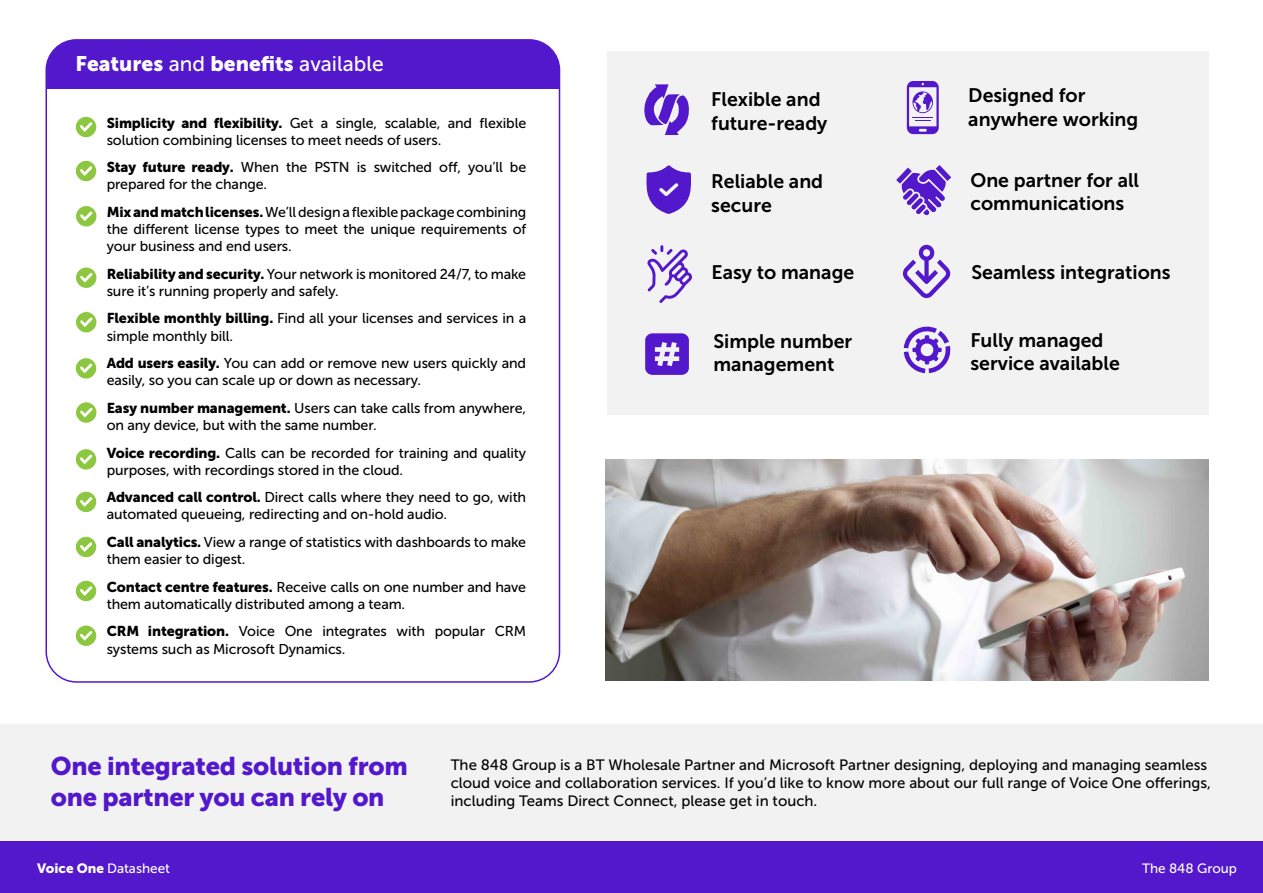
<style>
.page{position:relative;width:1263px;height:893px;background:#fff}
.page>*{position:absolute;margin:0;border:0;box-sizing:border-box;transform-origin:0 0}
.t1{font:25.5px/30.6px "Museo Sans 900";letter-spacing:-.01em;color:#5318cc}
.t2{font:21px "Museo Sans 900";color:#fff}
.t3{font:19.5px/23.4px "Museo Sans 700";color:#000}
.t4{font:15px/18px "Museo Sans 500";color:#000}
.t5{font:14.25px/17.1px "Museo Sans 500";letter-spacing:-.01em;color:#000}
.t6{font:13.5px "Museo Sans 500";color:#fff}
.s1{font-family:"Museo Sans 500"}
.s2{font-family:"Museo Sans 900"}
</style>
<div class="page">
<div style="left:46px;top:40px;width:513px;height:48px;background:#5318cc"></div>
<div style="left:0;top:725px;width:1263px;height:168px;background:#f2f2f2"></div>
<div style="left:607px;top:51px;width:602px;height:364px;background:#f2f2f2"></div>
<div style="left:0;top:842px;width:1263px;height:51px;background:#5318cc"></div>
<svg style="left:76px;top:116px;width:21px;height:21px"></svg>
<svg style="left:76px;top:206px;width:21px;height:20px"></svg>
<svg style="left:76px;top:312px;width:21px;height:20px"></svg>
<svg style="left:76px;top:402px;width:21px;height:21px"></svg>
<svg style="left:76px;top:160px;width:21px;height:21px"></svg>
<svg style="left:76px;top:267px;width:21px;height:21px"></svg>
<svg style="left:76px;top:358px;width:21px;height:20px"></svg>
<svg style="left:76px;top:449px;width:21px;height:20px"></svg>
<svg style="left:76px;top:491px;width:21px;height:21px"></svg>
<svg style="left:76px;top:536px;width:21px;height:21px"></svg>
<svg style="left:76px;top:580px;width:21px;height:21px"></svg>
<svg style="left:76px;top:625px;width:21px;height:21px"></svg>
<svg style="left:644px;top:84px;width:45px;height:51px"></svg>
<svg style="left:646px;top:165px;width:45px;height:49px"></svg>
<svg style="left:647px;top:245px;width:45px;height:58px"></svg>
<svg style="left:645px;top:333px;width:44px;height:42px"></svg>
<svg style="left:907px;top:81px;width:32px;height:53px"></svg>
<svg style="left:896px;top:165px;width:55px;height:50px"></svg>
<svg style="left:903px;top:245px;width:47px;height:53px"></svg>
<svg style="left:904px;top:326px;width:47px;height:47px"></svg>
<img style="left:605px;top:459px;width:604px;height:222px">
<h2 class="t2" style="left:75px;top:52px;width:310px">Features <span class="s1">and</span> benefits <span class="s1">available</span></h2>
<p class="t5" style="left:107px;top:114px;width:421px"><span class="s2">Simplicity and flexibility.</span> Get a single, scalable, and flexible solution combining licenses to meet needs of users.</p>
<p class="t5" style="left:107px;top:159px;width:421px"><span class="s2">Stay future ready.</span> When the PSTN is switched off, you’ll be prepared for the change.</p>
<p class="t5" style="left:107px;top:204px;width:421px;text-align:justify"><span class="s2">Mix and match licenses.</span> We’ll design a flexible package combining the different license types to meet the unique requirements of your business and end users.</p>
<p class="t5" style="left:107px;top:265px;width:421px"><span class="s2">Reliability and security.</span> Your network is monitored 24/7, to make sure it’s running properly and safely.</p>
<p class="t5" style="left:107px;top:310px;width:421px"><span class="s2">Flexible monthly billing.</span> Find all your licenses and services in a simple monthly bill.</p>
<p class="t5" style="left:107px;top:355px;width:421px"><span class="s2">Add users easily.</span> You can add or remove new users quickly and easily, so you can scale up or down as necessary.</p>
<p class="t5" style="left:107px;top:399px;width:421px"><span class="s2">Easy number management.</span> Users can take calls from anywhere, on any device, but with the same number.</p>
<p class="t5" style="left:107px;top:444px;width:421px"><span class="s2">Voice recording.</span> Calls can be recorded for training and quality purposes, with recordings stored in the cloud.</p>
<p class="t5" style="left:107px;top:489px;width:421px"><span class="s2">Advanced call control.</span> Direct calls where they need to go, with automated queueing, redirecting and on-hold audio.</p>
<p class="t5" style="left:107px;top:534px;width:421px"><span class="s2">Call analytics.</span> View a range of statistics with dashboards to make them easier to digest.</p>
<p class="t5" style="left:107px;top:578px;width:421px"><span class="s2">Contact centre features.</span> Receive calls on one number and have them automatically distributed among a team.</p>
<p class="t5" style="left:107px;top:623px;width:421px"><span class="s2">CRM integration.</span> Voice One integrates with popular CRM systems such as Microsoft Dynamics.</p>
<h3 class="t3" style="left:711px;top:88px;width:118px">Flexible and future-ready</h3>
<h3 class="t3" style="left:968px;top:84px;width:172px">Designed for anywhere working</h3>
<h3 class="t3" style="left:970px;top:169px;width:170px">One partner for all communications</h3>
<h3 class="t3" style="left:711px;top:170px;width:113px">Reliable and secure</h3>
<h3 class="t3" style="left:711px;top:261px;width:144px">Easy to manage</h3>
<h3 class="t3" style="left:713px;top:329px;width:140px">Simple number management</h3>
<h3 class="t3" style="left:971px;top:261px;width:201px">Seamless integrations</h3>
<h3 class="t3" style="left:970px;top:328px;width:151px">Fully managed service available</h3>
<h1 class="t1" style="left:51px;top:751px;width:358px">One integrated solution from one partner you can rely on</h1>
<p class="t4" style="left:451px;top:756px;width:762px">The 848 Group is a BT Wholesale Partner and Microsoft Partner designing, deploying and managing seamless cloud voice and collaboration services. If you’d like to know more about our full range of Voice One offerings, including Teams Direct Connect, please get in touch.</p>
<p class="t6" style="left:37px;top:861px;width:134px"><span class="s2">Voice One</span> Datasheet</p>
<p class="t6" style="left:1142px;top:861px;width:97px">The 848 Group</p>
</div>
